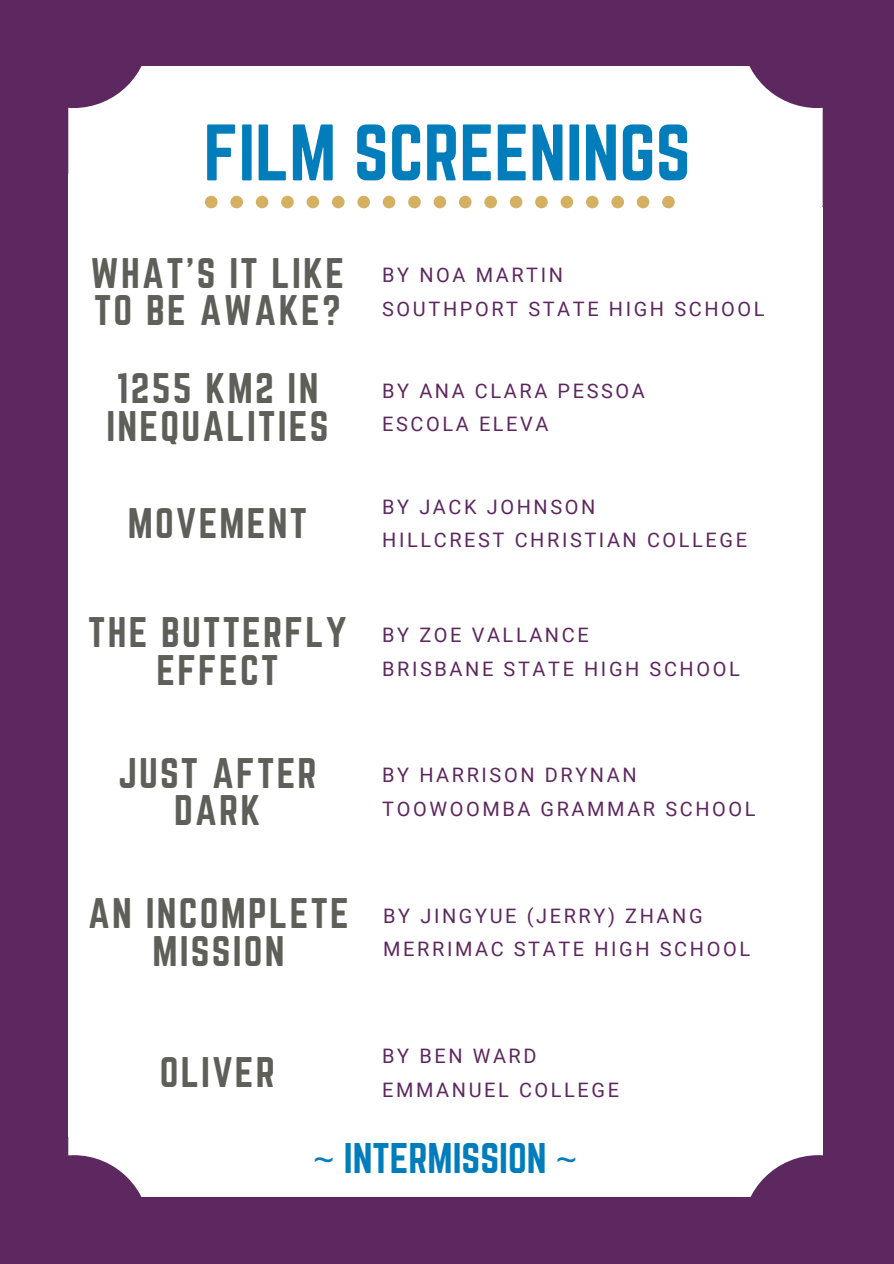
<style>
.page{position:relative;width:894px;height:1264px;background:#fff}
.page>*{position:absolute;margin:0;border:0;box-sizing:border-box;transform-origin:0 0}
.t1{font:69.9px "Norwester";color:#007dba}
.t2{font:37.5px/37.2px "Norwester";letter-spacing:.06em;color:#5f5f59;text-align:center}
.t3{font:37.5px "Norwester";color:#007dba}
.t4{font:19.95px "Roboto";letter-spacing:.13em;color:#5d285f}
.s1{font-family:"Noto Sans"}
</style>
<div class="page">
<div style="left:0;top:0;width:893px;height:1263px;background:#5d285f"></div>
<svg style="left:68px;top:1052px;width:754px;height:144px;background:#efeaef"></svg>
<div style="left:68px;top:66px;width:754px;height:141px;background:#fff"></div>
<div style="left:68px;top:174px;width:753px;height:962px;background:#fff"></div>
<div style="left:332px;top:196px;width:12px;height:12px;background:#d3b062;border-radius:50%"></div>
<div style="left:357px;top:196px;width:13px;height:12px;background:#d3b062;border-radius:50%"></div>
<div style="left:306px;top:196px;width:13px;height:12px;background:#d3b062;border-radius:50%"></div>
<div style="left:408px;top:196px;width:12px;height:12px;background:#d3b062;border-radius:50%"></div>
<svg style="left:205px;top:196px;width:12px;height:12px"></svg>
<div style="left:433px;top:196px;width:13px;height:12px;background:#d3b062;border-radius:50%"></div>
<div style="left:230px;top:196px;width:13px;height:12px;background:#d3b062;border-radius:50%"></div>
<div style="left:256px;top:196px;width:12px;height:12px;background:#d3b062;border-radius:50%"></div>
<div style="left:281px;top:196px;width:13px;height:12px;background:#d3b062;border-radius:50%"></div>
<div style="left:382px;top:196px;width:13px;height:12px;background:#d3b062;border-radius:50%"></div>
<div style="left:585px;top:196px;width:13px;height:12px;background:#d3b062;border-radius:50%"></div>
<div style="left:611px;top:196px;width:12px;height:12px;background:#d3b062;border-radius:50%"></div>
<div style="left:636px;top:196px;width:13px;height:12px;background:#d3b062;border-radius:50%"></div>
<div style="left:662px;top:196px;width:12px;height:12px;background:#d3b062;border-radius:50%"></div>
<div style="left:560px;top:196px;width:13px;height:12px;background:#d3b062;border-radius:50%"></div>
<div style="left:484px;top:196px;width:13px;height:12px;background:#d3b062;border-radius:50%"></div>
<div style="left:509px;top:196px;width:13px;height:12px;background:#d3b062;border-radius:50%"></div>
<div style="left:459px;top:196px;width:12px;height:12px;background:#d3b062;border-radius:50%"></div>
<div style="left:535px;top:196px;width:12px;height:12px;background:#d3b062;border-radius:50%"></div>
<p class="t1" style="left:203px;top:110px;width:488px">FILM SCREENINGS</p>
<h1 class="t2" style="left:91px;top:254px;width:255px;text-align:left">WHAT’S IT LIKE<br>TO BE AWAKE?</h1>
<h2 class="t4" style="left:382px;top:263px;width:182px">BY NOA MARTIN</h2>
<h2 class="t4" style="left:382px;top:297px;width:384px">SOUTHPORT STATE HIGH SCHOOL</h2>
<h2 class="t2" style="left:106px;top:370px;width:223px;text-align:left">1255 KM2 IN<br>INEQUALITIES</h2>
<h2 class="t4" style="left:382px;top:379px;width:264px">BY ANA CLARA PESSOA</h2>
<h2 class="t4" style="left:382px;top:413px;width:168px">ESCOLA ELEVA</h2>
<h2 class="t2" style="left:128px;top:504px;width:181px">MOVEMENT</h2>
<h2 class="t4" style="left:382px;top:495px;width:215px">BY JACK JOHNSON</h2>
<h2 class="t4" style="left:382px;top:529px;width:366px">HILLCREST CHRISTIAN COLLEGE</h2>
<p class="t2" style="left:88px;top:614px;width:259px">THE BUTTERFLY<br>EFFECT</p>
<p class="t4" style="left:382px;top:623px;width:208px">BY ZOE VALLANCE</p>
<p class="t4" style="left:382px;top:657px;width:359px">BRISBANE STATE HIGH SCHOOL</p>
<p class="t2" style="left:118px;top:754px;width:200px">JUST AFTER<br>DARK</p>
<p class="t4" style="left:382px;top:763px;width:256px">BY HARRISON DRYNAN</p>
<p class="t4" style="left:382px;top:797px;width:375px">TOOWOOMBA GRAMMAR SCHOOL</p>
<p class="t2" style="left:88px;top:894px;width:262px">AN INCOMPLETE<br>MISSION</p>
<p class="t4" style="left:383px;top:904px;width:321px">BY JINGYUE (JERRY) ZHANG</p>
<p class="t4" style="left:383px;top:937px;width:368px">MERRIMAC STATE HIGH SCHOOL</p>
<p class="t2" style="left:160px;top:1053px;width:117px">OLIVER</p>
<p class="t4" style="left:382px;top:1044px;width:156px">BY BEN WARD</p>
<p class="t4" style="left:382px;top:1078px;width:238px">EMMANUEL COLLEGE</p>
<p class="t3" style="left:313px;top:1135px;width:266px"><span class="s1">~</span> INTERMISSION <span class="s1">~</span></p>
</div>
